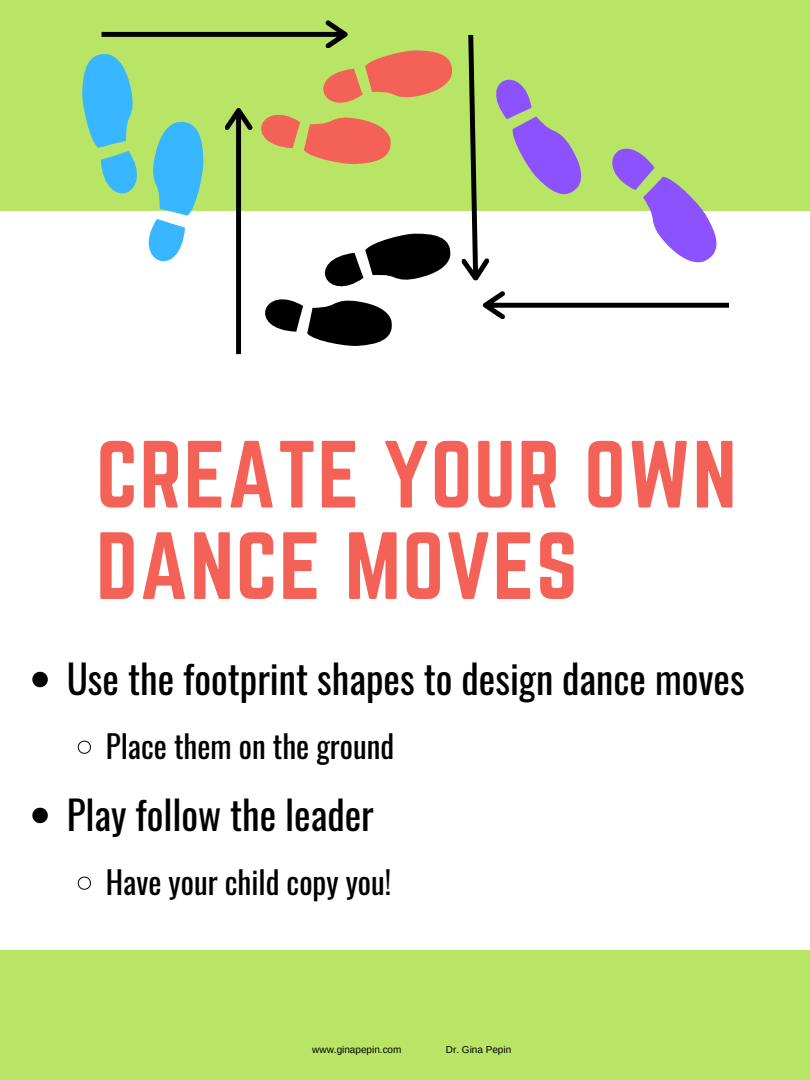
<style>
.page{position:relative;width:810px;height:1080px;background:#fff}
.page>*{position:absolute;margin:0;border:0;box-sizing:border-box;transform-origin:0 0}
.t1{font:83.38px "Norwester";letter-spacing:.02em;color:#f46257}
.t2{font:39.25px "Oswald";color:#000}
.t3{font:31.12px "Oswald";color:#000}
.t4{font:10px "Arimo";color:#000}
</style>
<div class="page">
<div style="left:0;top:950px;width:810px;height:130px;background:#b9e567"></div>
<div style="left:0;top:0;width:810px;height:211px;background:#b9e567"></div>
<svg style="left:82px;top:20px;width:647px;height:334px"></svg>
<svg style="left:32px;top:672px;width:16px;height:15px"></svg>
<svg style="left:78px;top:741px;width:13px;height:13px"></svg>
<svg style="left:32px;top:808px;width:16px;height:15px"></svg>
<svg style="left:78px;top:877px;width:13px;height:13px"></svg>
<p class="t1" style="left:96px;top:424px;width:642px">CREATE YOUR OWN</p>
<p class="t1" style="left:96px;top:516px;width:483px">DANCE MOVES</p>
<p class="t2" style="left:67px;top:648px;width:680px">Use the footprint shapes to design dance moves</p>
<p class="t3" style="left:106px;top:722px;width:290px">Place them on the ground</p>
<p class="t2" style="left:67px;top:784px;width:309px">Play follow the leader</p>
<p class="t3" style="left:106px;top:858px;width:287px">Have your child copy you!</p>
<p class="t4" style="left:312px;top:1044px;width:91px">www.ginapepin.com</p>
<p class="t4" style="left:446px;top:1044px;width:67px">Dr. Gina Pepin</p>
</div>
